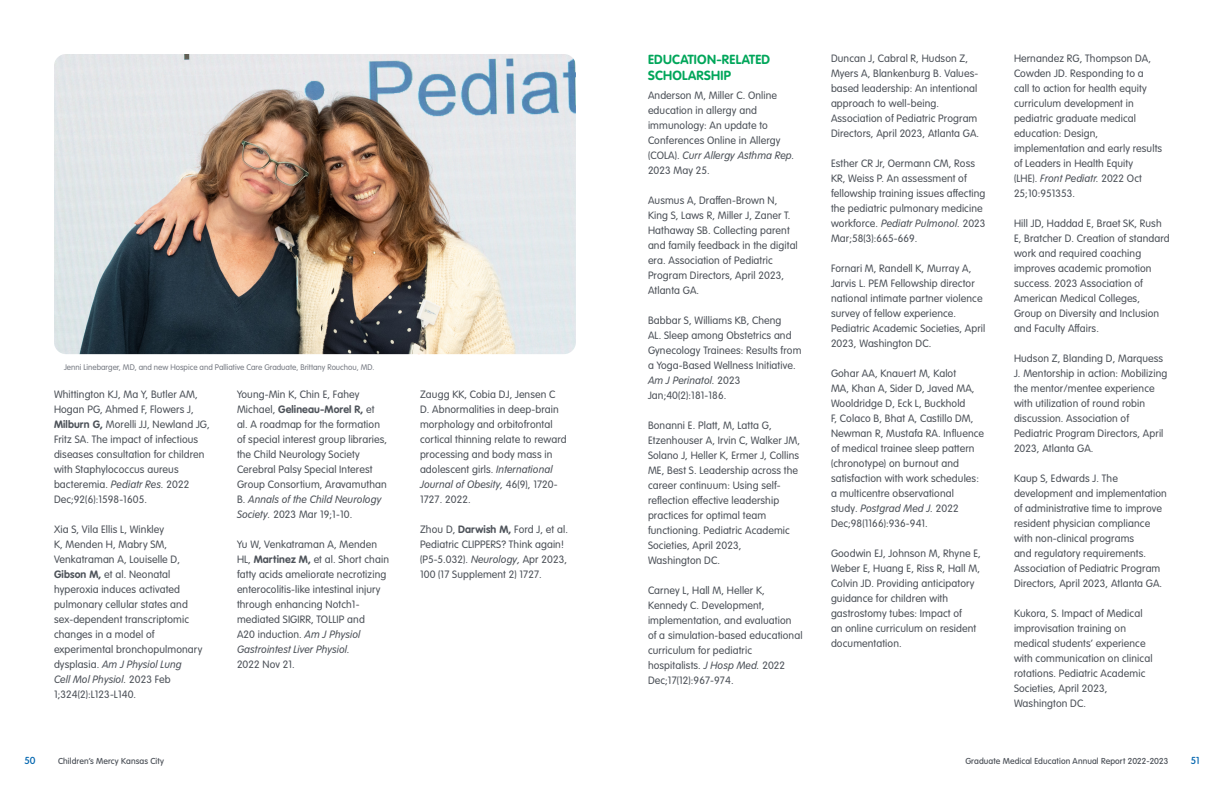
<style>
.page{position:relative;width:1224px;height:792px;background:#fff}
.page>*{position:absolute;margin:0;border:0;box-sizing:border-box;transform-origin:0 0}
.Story_Subtitles{font:700 13px/15.6px "VAG Rounded Next";letter-spacing:.02em;color:#00a65a}
.Body_Copy{font:10.5px/15px "VAG Rounded Next";letter-spacing:.01em;color:#4e535a}
.t1{font:500 10px "VAG Rounded Next";color:#0165af}
.t2{font:500 8.5px "VAG Rounded Next";letter-spacing:.01em;color:#4e535a}
.t3{font:8px "VAG Rounded Next";color:#777b83}
.s1{font-weight:700}
.s2{font-style:italic}
</style>
<div class="page">
<img style="left:54px;top:54px;width:522px;height:300px">
<p class="t3" style="left:64px;top:363px;width:312px">Jenni Linebarger, MD, and new Hospice and Palliative Care Graduate, Brittany Rouchou, MD.</p>
<p class="Body_Copy" style="left:54px;top:387px;width:157px">Whittington KJ, Ma Y, Butler AM,<br>Hogan PG, Ahmed F, Flowers J,<br><span class="s1">Milburn G,</span> Morelli JJ, Newland JG,<br>Fritz SA. The impact of infectious diseases consultation for children with Staphylococcus aureus bacteremia. <span class="s2">Pediatr Res.</span> 2022<br>Dec;92(6):1598-1605.</p>
<p class="Body_Copy" style="left:54px;top:522px;width:150px">Xia S, Vila Ellis L, Winkley<br>K, Menden H, Mabry SM,<br>Venkatraman A, Louiselle D,<br><span class="s1">Gibson M,</span> et al. Neonatal hyperoxia induces activated pulmonary cellular states and sex-dependent transcriptomic changes in a model of experimental bronchopulmonary dysplasia. <span class="s2">Am J Physiol Lung<br>Cell Mol Physiol.</span> 2023 Feb<br>1;324(2):L123-L140.</p>
<p class="Body_Copy" style="left:237px;top:387px;width:152px">Young-Min K, Chin E, Fahey<br>Michael, <span class="s1">Gelineau-Morel R,</span> et al. A roadmap for the formation of special interest group libraries, the Child Neurology Society<br>Cerebral Palsy Special Interest<br>Group Consortium, Aravamuthan<br>B. <span class="s2">Annals of the Child Neurology<br>Society.</span> 2023 Mar 19;1-10.</p>
<p class="Body_Copy" style="left:237px;top:537px;width:154px">Yu W, Venkatraman A, Menden<br>HL, <span class="s1">Martinez M,</span> et al. Short chain fatty acids ameliorate necrotizing enterocolitis-like intestinal injury through enhancing Notch1- mediated SIGIRR, TOLLIP and<br>A20 induction. <span class="s2">Am J Physiol<br>Gastrointest Liver Physiol.<br></span>2022 Nov 21.</p>
<p class="Body_Copy" style="left:420px;top:387px;width:148px">Zaugg KK, Cobia DJ, Jensen C<br>D. Abnormalities in deep-brain morphology and orbitofrontal cortical thinning relate to reward processing and body mass in adolescent girls. <span class="s2">International<br>Journal of Obesity,</span> 46(9), 1720-<br>1727. 2022.</p>
<p class="Body_Copy" style="left:420px;top:522px;width:150px">Zhou D, <span class="s1">Darwish M,</span> Ford J, et al.<br>Pediatric CLIPPERS? Think again! (P5-5.032). <span class="s2">Neurology,</span> Apr 2023,<br>100 (17 Supplement 2) 1727.</p>
<p class="Story_Subtitles" style="left:648px;top:52px;width:124px">EDUCATION-RELATED<br>SCHOLARSHIP</p>
<p class="Body_Copy" style="left:648px;top:88px;width:148px">Anderson M, Miller C. Online education in allergy and immunology: An update to<br>Conferences Online in Allergy (COLA). <span class="s2">Curr Allergy Asthma Rep.<br></span>2023 May 25.</p>
<p class="Body_Copy" style="left:648px;top:193px;width:151px">Ausmus A, Draffen-Brown N,<br>King S, Laws R, Miller J, Zaner T.<br>Hathaway SB. Collecting parent and family feedback in the digital era. Association of Pediatric<br>Program Directors, April 2023,<br>Atlanta GA.</p>
<p class="Body_Copy" style="left:648px;top:313px;width:155px">Babbar S, Williams KB, Cheng<br>AL. Sleep among Obstetrics and<br>Gynecology Trainees: Results from a Yoga-Based Wellness Initiative.<br><span class="s2">Am J Perinatol.</span> 2023<br>Jan;40(2):181-186.</p>
<p class="Body_Copy" style="left:648px;top:418px;width:154px">Bonanni E. Platt, M, Latta G,<br>Etzenhouser A, Irvin C, Walker JM,<br>Solano J, Heller K, Ermer J, Collins<br>ME, Best S. Leadership across the career continuum: Using self&shy;reflection effective leadership practices for optimal team functioning. Pediatric Academic<br>Societies, April 2023,<br>Washington DC.</p>
<p class="Body_Copy" style="left:648px;top:583px;width:156px">Carney L, Hall M, Heller K,<br>Kennedy C. Development, implementation, and evaluation of a simulation-based educational curriculum for pediatric hospitalists. <span class="s2">J Hosp Med.</span> 2022<br>Dec;17(12):967-974.</p>
<p class="Body_Copy" style="left:831px;top:51px;width:150px">Duncan J, Cabral R, Hudson Z,<br>Myers A, Blankenburg B. Values&shy;based leadership: An intentional approach to well-being.<br>Association of Pediatric Program<br>Directors, April 2023, Atlanta GA.</p>
<p class="Body_Copy" style="left:831px;top:156px;width:156px">Esther CR Jr, Oermann CM, Ross<br>KR, Weiss P. An assessment of fellowship training issues affecting the pediatric pulmonary medicine workforce. <span class="s2">Pediatr Pulmonol.</span> 2023<br>Mar;58(3):665-669.</p>
<p class="Body_Copy" style="left:831px;top:261px;width:156px">Fornari M, Randell K, Murray A,<br>Jarvis L. PEM Fellowship director national intimate partner violence survey of fellow experience.<br>Pediatric Academic Societies, April<br>2023, Washington DC.</p>
<p class="Body_Copy" style="left:831px;top:366px;width:155px">Gohar AA, Knauert M, Kalot<br>MA, Khan A, Sider D, Javed MA,<br>Wooldridge D, Eck L, Buckhold<br>F, Colaco B, Bhat A, Castillo DM,<br>Newman R, Mustafa RA. Influence of medical trainee sleep pattern (chronotype) on burnout and satisfaction with work schedules: a multicentre observational<br>study. <span class="s2">Postgrad Med J.</span> 2022<br>Dec;98(1166):936-941.</p>
<p class="Body_Copy" style="left:831px;top:546px;width:151px">Goodwin EJ, Johnson M, Rhyne E,<br>Weber E, Huang E, Riss R, Hall M,<br>Colvin JD. Providing anticipatory guidance for children with gastrostomy tubes: Impact of<br>an online curriculum on resident documentation.</p>
<p class="Body_Copy" style="left:1014px;top:51px;width:150px">Hernandez RG, Thompson DA,<br>Cowden JD. Responding to a<br>call to action for health equity curriculum development in pediatric graduate medical education: Design, implementation and early results of Leaders in Health Equity<br>(LHE). <span class="s2">Front Pediatr.</span> 2022 Oct<br>25;10:951353.</p>
<p class="Body_Copy" style="left:1014px;top:216px;width:157px">Hill JD, Haddad E, Braet SK, Rush<br>E, Bratcher D. Creation of standard work and required coaching improves academic promotion success. 2023 Association of<br>American Medical Colleges,<br>Group on Diversity and Inclusion and Faculty Affairs.</p>
<p class="Body_Copy" style="left:1014px;top:351px;width:155px">Hudson Z, Blanding D, Marquess<br>J. Mentorship in action: Mobilizing the mentor/mentee experience with utilization of round robin discussion. Association of<br>Pediatric Program Directors, April<br>2023, Atlanta GA.</p>
<p class="Body_Copy" style="left:1014px;top:471px;width:154px">Kaup S, Edwards J. The development and implementation of administrative time to improve resident physician compliance with non-clinical programs<br>and regulatory requirements.<br>Association of Pediatric Program<br>Directors, April 2023, Atlanta GA.</p>
<p class="Body_Copy" style="left:1014px;top:606px;width:140px">Kukora, S. Impact of Medical improvisation training on medical students’ experience with communication on clinical rotations. Pediatric Academic<br>Societies, April 2023,<br>Washington DC.</p>
<p class="t1" style="left:25px;top:754px;width:13px">50</p>
<p class="t2" style="left:58px;top:756px;width:107px">Children’s Mercy Kansas City</p>
<p class="t2" style="left:965px;top:756px;width:204px">Graduate Medical Education Annual Report 2022-2023</p>
<p class="t1" style="left:1191px;top:754px;width:10px">51</p>
</div>
